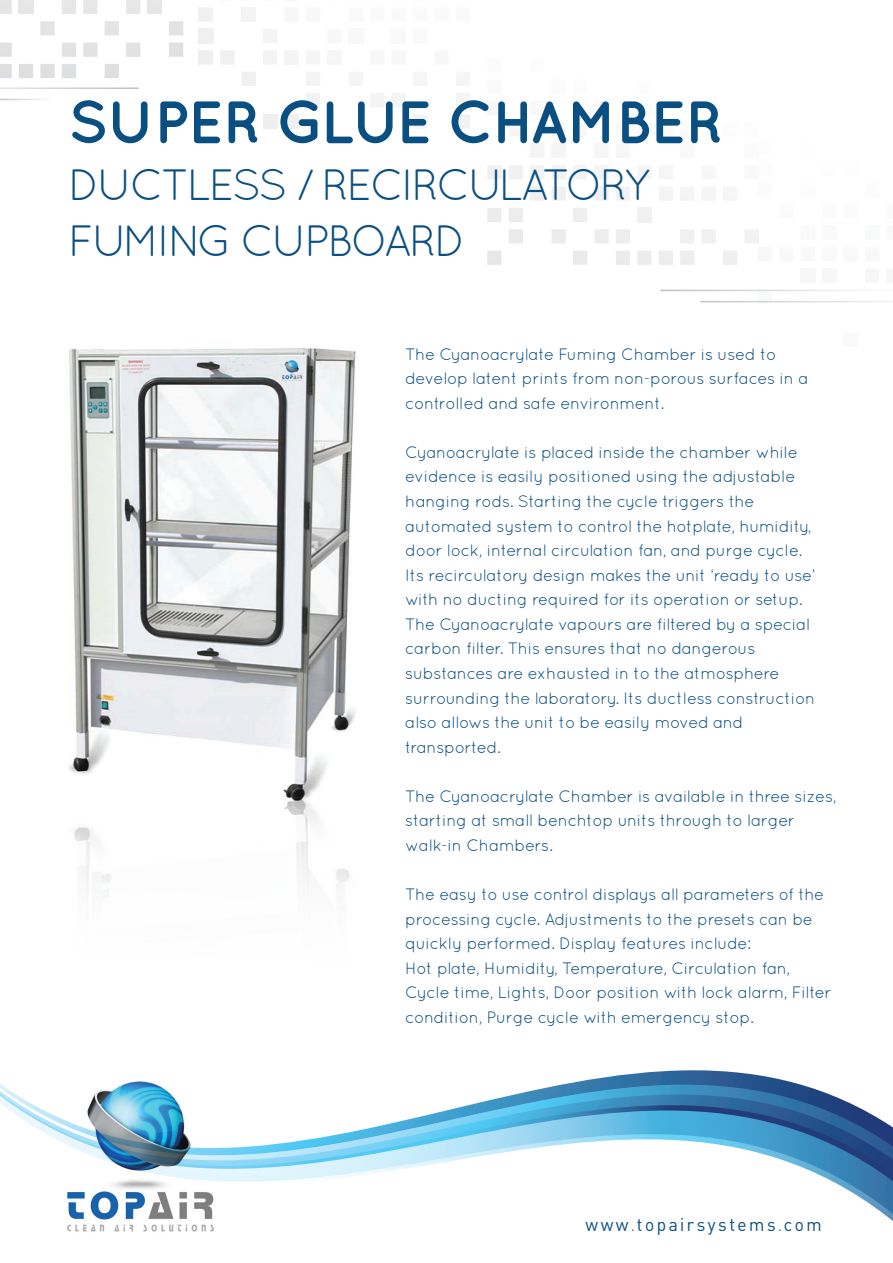
<style>
.page{position:relative;width:893px;height:1263px;background:#fff}
.page>*{position:absolute;margin:0;border:0;box-sizing:border-box;transform-origin:0 0}
.t1{font:700 59.7px "Quicksand";letter-spacing:-.02em;color:#0a4f82}
.t2{font:43.8px/56.6px "Quicksand";letter-spacing:-.06em;color:#0a4f82}
.t3{font:16.5px/24.6px "Quicksand";letter-spacing:-.02em;color:#0a4f82}
.t4{font:300 16.5px "Blender";letter-spacing:.16em;color:#0a4f82}
</style>
<div class="page">
<div style="left:758px;top:290px;width:14px;height:14px;background:#f2f3f4"></div>
<div style="left:758px;top:247px;width:14px;height:14px;background:#f7f8f8"></div>
<div style="left:758px;top:183px;width:14px;height:14px;background:#fbfbfc"></div>
<div style="left:779px;top:247px;width:15px;height:14px;background:#f8f8f9"></div>
<div style="left:779px;top:204px;width:15px;height:14px;background:#fbfbfb"></div>
<div style="left:801px;top:268px;width:14px;height:15px;background:#f7f7f7"></div>
<div style="left:801px;top:247px;width:14px;height:14px;background:#f8f9f9"></div>
<div style="left:801px;top:226px;width:14px;height:14px;background:#fafafa"></div>
<div style="left:822px;top:268px;width:14px;height:15px;background:#f7f7f8"></div>
<div style="left:822px;top:247px;width:14px;height:14px;background:#f8f9f9"></div>
<div style="left:822px;top:226px;width:14px;height:14px;background:#fafafa"></div>
<div style="left:822px;top:204px;width:14px;height:14px;background:#fbfbfc"></div>
<div style="left:844px;top:333px;width:14px;height:14px;background:#f2f3f4"></div>
<div style="left:844px;top:247px;width:14px;height:14px;background:#f8f9f9"></div>
<div style="left:844px;top:204px;width:14px;height:14px;background:#fbfbfc"></div>
<div style="left:865px;top:268px;width:14px;height:15px;background:#f7f7f7"></div>
<div style="left:865px;top:247px;width:14px;height:14px;background:#f8f8f9"></div>
<div style="left:865px;top:226px;width:14px;height:14px;background:#f9fafa"></div>
<div style="left:886px;top:268px;width:7px;height:15px;background:#f6f6f7"></div>
<div style="left:886px;top:226px;width:7px;height:14px;background:#f9f9f9"></div>
<div style="left:886px;top:204px;width:7px;height:14px;background:#fafafb"></div>
<svg style="left:487px;top:251px;width:14px;height:14px"></svg>
<svg style="left:487px;top:208px;width:14px;height:14px"></svg>
<svg style="left:487px;top:165px;width:14px;height:14px"></svg>
<div style="left:487px;top:79px;width:14px;height:15px;background:#f9f9f9"></div>
<svg style="left:509px;top:229px;width:14px;height:14px"></svg>
<svg style="left:509px;top:208px;width:14px;height:14px"></svg>
<svg style="left:509px;top:165px;width:14px;height:14px"></svg>
<div style="left:509px;top:122px;width:14px;height:14px;background:#f6f6f6"></div>
<svg style="left:530px;top:187px;width:14px;height:14px"></svg>
<svg style="left:530px;top:165px;width:14px;height:14px"></svg>
<div style="left:530px;top:144px;width:14px;height:14px;background:#f4f4f5"></div>
<svg style="left:552px;top:229px;width:14px;height:14px"></svg>
<svg style="left:552px;top:187px;width:14px;height:14px"></svg>
<svg style="left:552px;top:165px;width:14px;height:14px"></svg>
<svg style="left:551px;top:150px;width:15px;height:8px"></svg>
<div style="left:551px;top:79px;width:15px;height:15px;background:#fbfbfb"></div>
<svg style="left:573px;top:251px;width:14px;height:14px"></svg>
<svg style="left:573px;top:208px;width:14px;height:14px"></svg>
<svg style="left:573px;top:165px;width:14px;height:14px"></svg>
<div style="left:594px;top:229px;width:15px;height:14px;background:#ededee"></div>
<svg style="left:595px;top:187px;width:13px;height:13px"></svg>
<svg style="left:595px;top:165px;width:13px;height:14px"></svg>
<svg style="left:616px;top:251px;width:14px;height:14px"></svg>
<div style="left:616px;top:229px;width:14px;height:14px;background:#edeeef"></div>
<svg style="left:616px;top:187px;width:14px;height:13px"></svg>
<div style="left:616px;top:144px;width:14px;height:14px;background:#f7f7f7"></div>
<svg style="left:637px;top:251px;width:14px;height:14px"></svg>
<div style="left:637px;top:208px;width:14px;height:14px;background:#f0f1f2"></div>
<svg style="left:659px;top:251px;width:14px;height:14px"></svg>
<svg style="left:659px;top:187px;width:14px;height:13px"></svg>
<svg style="left:680px;top:251px;width:14px;height:14px"></svg>
<svg style="left:680px;top:229px;width:14px;height:14px"></svg>
<svg style="left:680px;top:191px;width:14px;height:9px"></svg>
<div style="left:680px;top:144px;width:14px;height:14px;background:#f9f9f9"></div>
<svg style="left:702px;top:229px;width:14px;height:14px"></svg>
<svg style="left:702px;top:197px;width:8px;height:3px"></svg>
<svg style="left:723px;top:251px;width:14px;height:14px"></svg>
<svg style="left:745px;top:229px;width:14px;height:14px"></svg>
<div style="left:744px;top:144px;width:14px;height:14px;background:#fbfbfb"></div>
<div style="left:456px;top:7px;width:14px;height:15px;background:#fafafa"></div>
<div style="left:456px;top:72px;width:14px;height:14px;background:#f5f5f6"></div>
<div style="left:456px;top:93px;width:14px;height:14px;background:#f3f4f4"></div>
<div style="left:456px;top:114px;width:14px;height:15px;background:#f1f2f3"></div>
<div style="left:434px;top:7px;width:15px;height:15px;background:#fafafb"></div>
<div style="left:434px;top:50px;width:15px;height:15px;background:#f7f7f8"></div>
<div style="left:413px;top:7px;width:14px;height:15px;background:#fafafb"></div>
<div style="left:413px;top:29px;width:14px;height:14px;background:#f9f9f9"></div>
<div style="left:413px;top:72px;width:14px;height:14px;background:#f6f6f6"></div>
<div style="left:413px;top:114px;width:14px;height:15px;background:#f2f2f3"></div>
<div style="left:392px;top:7px;width:14px;height:15px;background:#fafafb"></div>
<div style="left:392px;top:29px;width:14px;height:14px;background:#f9f9f9"></div>
<div style="left:392px;top:50px;width:14px;height:15px;background:#f7f7f8"></div>
<div style="left:392px;top:93px;width:14px;height:14px;background:#f4f4f5"></div>
<div style="left:370px;top:7px;width:14px;height:15px;background:#fafafa"></div>
<div style="left:370px;top:50px;width:14px;height:15px;background:#f7f7f8"></div>
<div style="left:370px;top:93px;width:14px;height:14px;background:#f3f4f4"></div>
<div style="left:349px;top:7px;width:14px;height:15px;background:#f9fafa"></div>
<div style="left:349px;top:29px;width:14px;height:14px;background:#f8f8f9"></div>
<div style="left:349px;top:72px;width:14px;height:14px;background:#f5f5f6"></div>
<div style="left:327px;top:29px;width:15px;height:14px;background:#f7f7f8"></div>
<div style="left:327px;top:50px;width:15px;height:15px;background:#f6f6f6"></div>
<div style="left:306px;top:7px;width:14px;height:15px;background:#f7f8f8"></div>
<div style="left:306px;top:50px;width:14px;height:15px;background:#f5f5f6"></div>
<div style="left:306px;top:72px;width:14px;height:14px;background:#f3f4f4"></div>
<div style="left:306px;top:93px;width:14px;height:14px;background:#f2f2f3"></div>
<div style="left:284px;top:7px;width:15px;height:15px;background:#f6f6f7"></div>
<div style="left:284px;top:50px;width:15px;height:15px;background:#f4f4f5"></div>
<div style="left:284px;top:114px;width:15px;height:15px;background:#eff0f1"></div>
<div style="left:263px;top:29px;width:14px;height:14px;background:#f4f4f5"></div>
<div style="left:263px;top:50px;width:14px;height:15px;background:#f2f3f4"></div>
<div style="left:263px;top:114px;width:14px;height:15px;background:#eeeff0"></div>
<div style="left:242px;top:7px;width:14px;height:15px;background:#f3f4f4"></div>
<div style="left:242px;top:72px;width:14px;height:14px;background:#f0f0f1"></div>
<div style="left:220px;top:50px;width:14px;height:15px;background:#f0f0f1"></div>
<svg style="left:199px;top:7px;width:1px;height:15px"></svg>
<div style="left:200px;top:7px;width:13px;height:15px;background:#f0f0f1"></div>
<svg style="left:199px;top:29px;width:1px;height:14px"></svg>
<div style="left:200px;top:29px;width:13px;height:14px;background:#eff0f1"></div>
<svg style="left:199px;top:50px;width:1px;height:15px"></svg>
<div style="left:200px;top:50px;width:13px;height:15px;background:#eeeff0"></div>
<div style="left:169px;top:43px;width:14px;height:14px;background:#e0e1e2"></div>
<div style="left:169px;top:21px;width:14px;height:14px;background:#e3e3e4"></div>
<div style="left:147px;top:0;width:15px;height:14px;background:#e6e6e7"></div>
<div style="left:126px;top:43px;width:14px;height:14px;background:#e1e2e3"></div>
<div style="left:126px;top:0;width:14px;height:14px;background:#e6e7e8"></div>
<div style="left:105px;top:64px;width:14px;height:14px;background:#dfdfe1"></div>
<div style="left:105px;top:21px;width:14px;height:14px;background:#e4e5e6"></div>
<div style="left:83px;top:43px;width:15px;height:14px;background:#e1e2e3"></div>
<div style="left:83px;top:0;width:15px;height:14px;background:#e7e7e8"></div>
<div style="left:62px;top:64px;width:14px;height:14px;background:#dfdfe1"></div>
<div style="left:62px;top:43px;width:14px;height:14px;background:#e1e2e3"></div>
<div style="left:62px;top:0;width:14px;height:14px;background:#e7e7e8"></div>
<div style="left:40px;top:64px;width:15px;height:14px;background:#dedfe0"></div>
<div style="left:40px;top:21px;width:15px;height:14px;background:#e4e4e5"></div>
<div style="left:19px;top:64px;width:14px;height:14px;background:#dedfe0"></div>
<div style="left:19px;top:0;width:14px;height:14px;background:#e6e6e7"></div>
<div style="left:0;top:64px;width:12px;height:14px;background:#dedee0"></div>
<div style="left:0;top:43px;width:12px;height:14px;background:#e0e1e2"></div>
<div style="left:0;top:0;width:12px;height:14px;background:#e5e5e6"></div>
<svg style="left:0;top:1073px;width:808px;height:14px"></svg>
<svg style="left:0;top:1087px;width:893px;height:134px"></svg>
<hr style="left:660px;top:290px;width:233px;height:1px;background:#fff">
<hr style="left:700px;top:301px;width:193px;height:1px;background:#fff">
<img style="left:68px;top:348px;width:288px;height:427px">
<img style="left:37px;top:775px;width:343px;height:457px">
<h1 class="t1" style="left:68px;top:87px;width:656px">SUPER GLUE CHAMBER</h1>
<h2 class="t2" style="left:295px;top:156px;width:99px">/ Recirc</h2>
<h2 class="t2" style="left:468px;top:156px;width:184px">ulatory</h2>
<h2 class="t2" style="left:68px;top:156px;width:342px">Ductless<br>Fumi ng Cupboard</h2>
<p class="t3" style="left:405px;top:341px;width:405px">The Cyanoacrylate Fuming Chamber is used to develop latent prints from non-porous surfaces in a controlled and safe environment.</p>
<p class="t3" style="left:405px;top:440px;width:412px">Cyanoacrylate is placed inside the chamber while evidence is easily positioned using the adjustable hanging rods. Starting the cycle triggers the automated system to control the hotplate, humidity, door lock, internal circulation fan, and purge cycle.<br>Its recirculatory design makes the unit ‘ready to use‘ with no ducting required for its operation or setup.<br>The Cyanoacrylate vapours are filtered by a special carbon filter. This ensures that no dangerous substances are exhausted in to the atmosphere surrounding the laboratory. Its ductless construction also allows the unit to be easily moved and transported.</p>
<p class="t3" style="left:405px;top:784px;width:433px">The Cyanoacrylate Chamber is available in three sizes, starting at small benchtop units through to larger walk-in Chambers.</p>
<p class="t3" style="left:405px;top:882px;width:428px">The easy to use control displays all parameters of the processing cycle. Adjustments to the presets can be quickly performed. Display features include:<br>Hot plate, Humidity, Temperature, Circulation fan, Cycle time, Lights, Door position with lock alarm, Filter condition, Purge cycle with emergency stop.</p>
<p class="t4" style="left:585px;top:1214px;width:238px">www.topairsystems.com</p>
</div>
